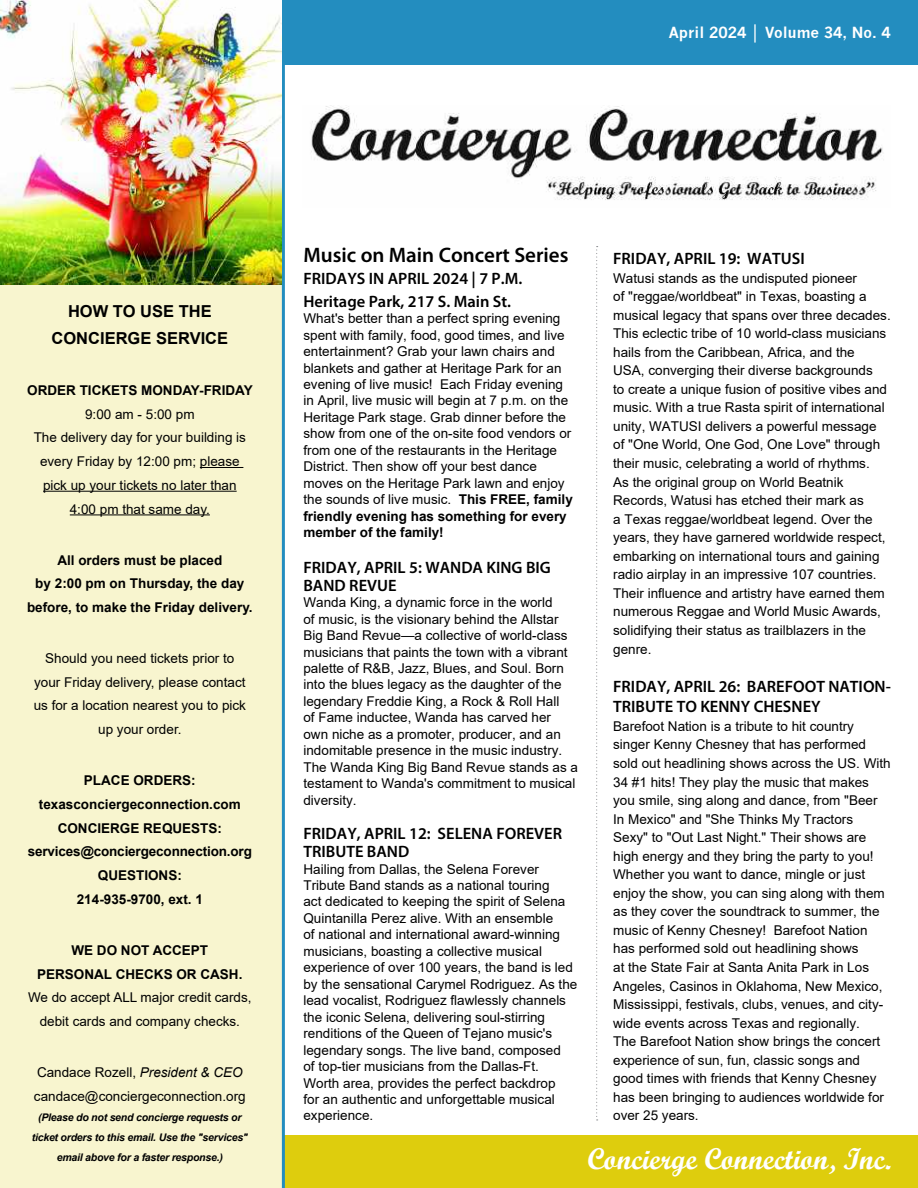
<style>
.page{position:relative;width:918px;height:1188px;background:#fff}
.page>*{position:absolute;margin:0;border:0;box-sizing:border-box;transform-origin:0 0}
.t1{font:30px "Script MT Bold";color:#fff}
.t2{font:600 21px "Myriad Pro";color:#000}
.t3{font:600 16.5px/18px "Myriad Pro";color:#000}
.t4{font:700 16.5px/27.3px "Arial";color:#000;text-align:center}
.t5{font:700 15px "News Gothic";color:#fff}
.t6{font:13.5px/18.6px "Arial";color:#000}
.t7{font:700 13.5px/23.7px "Arial";color:#000;text-align:center}
.t8{font:italic 700 10.5px/20.1px "Arial";letter-spacing:-.02em;color:#000;text-align:center}
.s1{font-family:"Arial";font-weight:400}
.s2{font-style:italic}
.s3{font-weight:700}
</style>
<div class="page">
<div style="left:0;top:0;width:918px;height:65px;background:#238dbf"></div>
<div style="left:225px;top:1135px;width:693px;height:53px;background:#decd0d"></div>
<div style="left:0;top:0;width:283px;height:1188px;background:#f8f5cf"></div>
<hr style="left:282px;top:0;width:3px;height:1188px;background:#238dbf">
<img style="left:0;top:0;width:282px;height:284px">
<hr style="left:200px;top:467px;width:43px;height:1px;background:#000">
<hr style="left:43px;top:491px;width:194px;height:1px;background:#000">
<hr style="left:70px;top:514px;width:140px;height:1px;background:#000">
<img style="left:311px;top:105px;width:572px;height:95px">
<svg style="left:596px;top:246px;width:2px;height:874px"></svg>
<p class="t5" style="left:669px;top:24px;width:224px">April 2024 <span class="s1">│</span> Volume 34, No. 4</p>
<p class="t4" style="left:52px;top:297px;width:178px">HOW TO USE THE<br>CONCIERGE SERVICE</p>
<p class="t7" style="left:27px;top:378px;width:227px">ORDER TICKETS MONDAY-FRIDAY</p>
<p class="t6" style="left:34px;top:402px;width:214px;line-height:23.7px;text-align:center">9:00 am - 5:00 pm<br>The delivery day for your building is every Friday by 12:00 pm; please pick up your tickets no later than<br>4:00 pm that same day.</p>
<p class="t7" style="left:27px;top:548px;width:227px">All orders must be placed<br>by 2:00 pm on Thursday, the day before, to make the Friday delivery.</p>
<p class="t6" style="left:34px;top:646px;width:214px;line-height:23.7px;text-align:center">Should you need tickets prior to your Friday delivery, please contact us for a location nearest you to pick up your order.</p>
<p class="t7" style="left:28px;top:769px;width:226px">PLACE ORDERS: texasconciergeconnection.com<br>CONCIERGE REQUESTS: services@conciergeconnection.org<br>QUESTIONS:<br>214-935-9700, ext. 1</p>
<p class="t7" style="left:37px;top:938px;width:207px">WE DO NOT ACCEPT<br>PERSONAL CHECKS OR CASH.</p>
<p class="t6" style="left:28px;top:986px;width:225px;line-height:23.7px;text-align:center">We do accept ALL major credit cards, debit cards and company checks.</p>
<p class="t6" style="left:34px;top:1060px;width:213px;line-height:23.7px">Candace Rozell, <span class="s2">President &amp; CEO </span>candace@conciergeconnection.org</p>
<p class="t8" style="left:32px;top:1107px;width:218px">(Please do not send concierge requests or ticket orders to this email. Use the "services" email above for a faster response.)</p>
<h2 class="t2" style="left:303px;top:241px;width:267px">Music on Main Concert Series</h2>
<p class="t3" style="left:303px;top:267px;width:220px;line-height:22.5px">FRIDAYS IN APRIL 2024 | 7 P.M.<br>Heritage Park, 217 S. Main St.</p>
<p class="t6" style="left:303px;top:310px;width:271px;line-height:16.5px">What's better than a perfect spring evening spent with family, food, good times, and live entertainment? Grab your lawn chairs and blankets and gather at Heritage Park for an evening of live music! Each Friday evening in April, live music will begin at 7 p.m. on the Heritage Park stage. Grab dinner before the show from one of the on-site food vendors or from one of the restaurants in the Heritage District. Then show off your best dance moves on the Heritage Park lawn and enjoy the sounds of live music. <span class="s3">This FREE, family friendly evening has something for every member of the family!</span></p>
<p class="t3" style="left:303px;top:558px;width:249px">FRIDAY, APRIL 5: WANDA KING BIG<br>BAND REVUE</p>
<p class="t6" style="left:303px;top:594px;width:276px;line-height:16.5px">Wanda King, a dynamic force in the world<br>of music, is the visionary behind the Allstar Big Band Revue—a collective of world-class musicians that paints the town with a vibrant palette of R&amp;B, Jazz, Blues, and Soul. Born into the blues legacy as the daughter of the legendary Freddie King, a Rock &amp; Roll Hall<br>of Fame inductee, Wanda has carved her own niche as a promoter, producer, and an indomitable presence in the music industry.<br>The Wanda King Big Band Revue stands as a testament to Wanda's commitment to musical diversity.</p>
<p class="t3" style="left:303px;top:824px;width:260px">FRIDAY, APRIL 12: SELENA FOREVER<br>TRIBUTE BAND</p>
<p class="t6" style="left:303px;top:860px;width:275px;line-height:16.5px">Hailing from Dallas, the Selena Forever Tribute Band stands as a national touring<br>act dedicated to keeping the spirit of Selena Quintanilla Perez alive. With an ensemble<br>of national and international award-winning musicians, boasting a collective musical experience of over 100 years, the band is led by the sensational Carymel Rodriguez. As the lead vocalist, Rodriguez flawlessly channels the iconic Selena, delivering soul-stirring renditions of the Queen of Tejano music's legendary songs. The live band, composed<br>of top-tier musicians from the Dallas-Ft.<br>Worth area, provides the perfect backdrop<br>for an authentic and unforgettable musical experience.</p>
<p class="t3" style="left:613px;top:249px;width:193px">FRIDAY, APRIL 19: WATUSI</p>
<p class="t6" style="left:613px;top:268px;width:279px">Watusi stands as the undisputed pioneer<br>of "reggae/worldbeat" in Texas, boasting a musical legacy that spans over three decades.<br>This eclectic tribe of 10 world-class musicians hails from the Caribbean, Africa, and the<br>USA, converging their diverse backgrounds<br>to create a unique fusion of positive vibes and music. With a true Rasta spirit of international unity, WATUSI delivers a powerful message of "One World, One God, One Love" through their music, celebrating a world of rhythms.<br>As the original group on World Beatnik Records, Watusi has etched their mark as<br>a Texas reggae/worldbeat legend. Over the years, they have garnered worldwide respect, embarking on international tours and gaining radio airplay in an impressive 107 countries.<br>Their influence and artistry have earned them numerous Reggae and World Music Awards, solidifying their status as trailblazers in the genre.</p>
<p class="t3" style="left:613px;top:676px;width:279px;line-height:20.1px">FRIDAY, APRIL 26: BAREFOOT NATION-<br>TRIBUTE TO KENNY CHESNEY</p>
<p class="t6" style="left:613px;top:717px;width:279px">Barefoot Nation is a tribute to hit country singer Kenny Chesney that has performed sold out headlining shows across the US. With 34 #1 hits! They play the music that makes you smile, sing along and dance, from "Beer In Mexico" and "She Thinks My Tractors Sexy" to "Out Last Night." Their shows are high energy and they bring the party to you!<br>Whether you want to dance, mingle or just enjoy the show, you can sing along with them as they cover the soundtrack to summer, the music of Kenny Chesney! Barefoot Nation has performed sold out headlining shows<br>at the State Fair at Santa Anita Park in Los Angeles, Casinos in Oklahoma, New Mexico, Mississippi, festivals, clubs, venues, and city&shy;wide events across Texas and regionally.<br>The Barefoot Nation show brings the concert experience of sun, fun, classic songs and good times with friends that Kenny Chesney has been bringing to audiences worldwide for over 25 years.</p>
<h1 class="t1" style="left:587px;top:1140px;width:305px">Concierge Connection, Inc.</h1>
</div>
